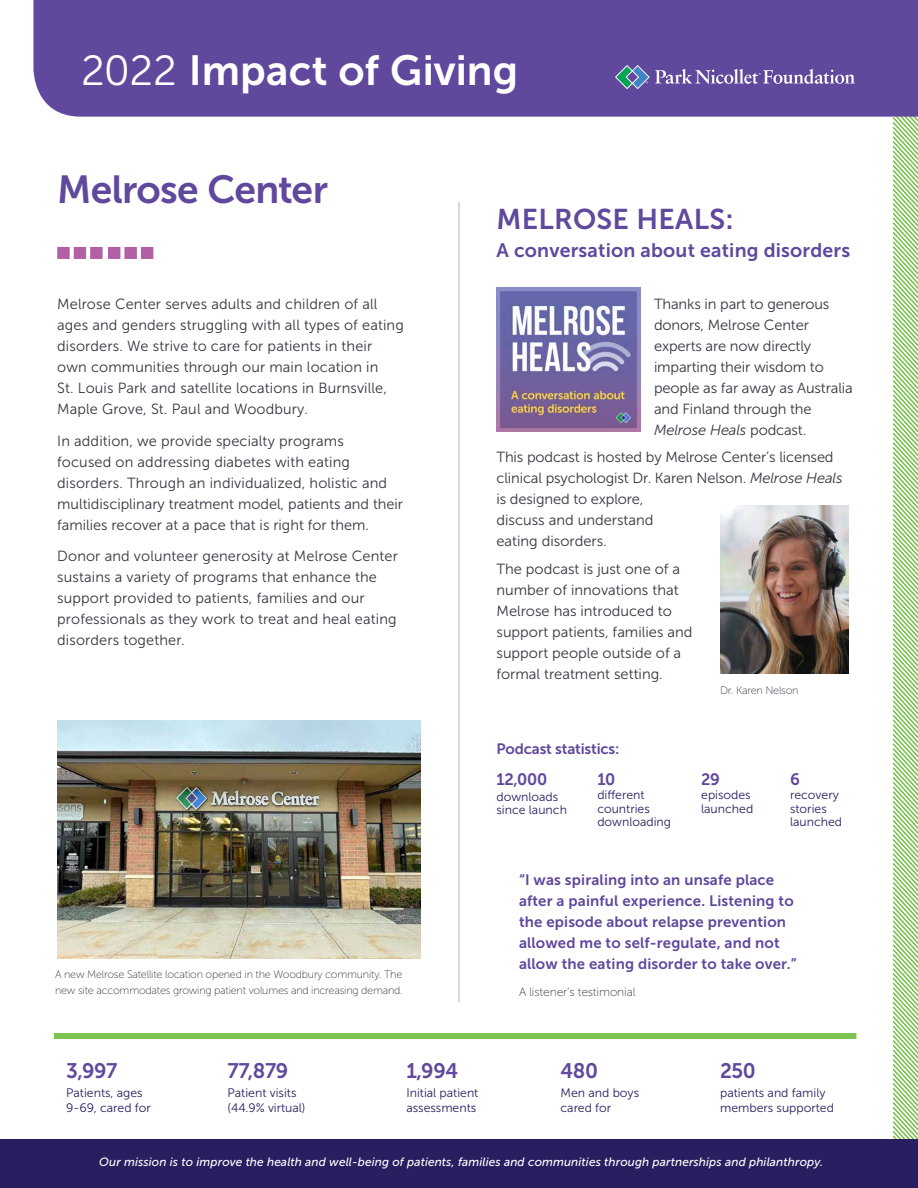
<style>
.page{position:relative;width:918px;height:1188px;background:#fff}
.page>*{position:absolute;margin:0;border:0;box-sizing:border-box;transform-origin:0 0}
.t1{font:42px "Museo Sans 700";letter-spacing:.005em;color:#fff}
.t2{font:39px "Museo Sans 700";letter-spacing:-.02em;color:#60489d}
.t3{font:28.5px "Museo Sans 700";letter-spacing:.01em;color:#60489d}
.t4{font:21px "Museo Sans 700";letter-spacing:-.02em;color:#60489d}
.t5{font:19.5px "Museo Sans 700";letter-spacing:.01em;color:#60489d}
.t6{font:16.5px "Museo Sans 700";letter-spacing:-.02em;color:#60489d}
.t7{font:15px/21px "Museo Sans 700";letter-spacing:.01em;color:#60489d}
.t8{font:15px "Museo Sans 700";letter-spacing:-.01em;color:#60489d}
.t9{font:14.7px/21px "Museo Sans 300";letter-spacing:.005em;color:#343741}
.t10{font:12.3px/13.5px "Museo Sans 300";color:#291e60}
.t11{font:italic 12px "Museo Sans 500";letter-spacing:.01em;color:#fff}
.t12{font:12px "Museo Sans 100";letter-spacing:-.01em;color:#343741}
.t13{font:10.8px/16.5px "Museo Sans 100";letter-spacing:-.02em;color:#343741}
.s1{font-family:"Museo Sans 300"}
.s2{font-style:italic}
</style>
<div class="page">
<svg style="left:892px;top:117px;width:26px;height:1022px"></svg>
<div style="left:0;top:1139px;width:918px;height:49px;background:#291e60"></div>
<div style="left:57px;top:247px;width:13px;height:12px;background:#b35fa5"></div>
<div style="left:108px;top:247px;width:12px;height:12px;background:#b35fa5"></div>
<div style="left:74px;top:247px;width:12px;height:12px;background:#b35fa5"></div>
<div style="left:124px;top:247px;width:13px;height:12px;background:#b35fa5"></div>
<div style="left:90px;top:247px;width:13px;height:12px;background:#b35fa5"></div>
<div style="left:141px;top:247px;width:12px;height:12px;background:#b35fa5"></div>
<img style="left:720px;top:505px;width:128px;height:169px">
<div style="left:33px;top:0;width:885px;height:117px;background:#60489d"></div>
<svg style="left:615px;top:65px;width:240px;height:24px;background:#776bac"></svg>
<div style="left:54px;top:1033px;width:802px;height:6px;background:#7ec352"></div>
<hr style="left:459px;top:202px;width:1px;height:800px;background:#b3b5b9">
<img style="left:57px;top:721px;width:363px;height:238px">
<img style="left:497px;top:287px;width:144px;height:144px">
<h1 class="t1" style="left:81px;top:47px;width:439px"><span class="s1">2022</span> Impact of Giving</h1>
<h2 class="t2" style="left:57px;top:168px;width:272px">Melrose Center</h2>
<p class="t9" style="left:57px;top:293px;width:348px">Melrose Center serves adults and children of all ages and genders struggling with all types of eating disorders. We strive to care for patients in their own communities through our main location in<br>St. Louis Park and satellite locations in Burnsville, Maple Grove, St. Paul and Woodbury.</p>
<p class="t9" style="left:57px;top:430px;width:347px">In addition, we provide specialty programs<br>focused on addressing diabetes with eating disorders. Through an individualized, holistic and multidisciplinary treatment model, patients and their families recover at a pace that is right for them.</p>
<p class="t9" style="left:57px;top:546px;width:342px">Donor and volunteer generosity at Melrose Center sustains a variety of programs that enhance the support provided to patients, families and our professionals as they work to treat and heal eating disorders together.</p>
<p class="t13" style="left:55px;top:966px;width:349px">A new Melrose Satellite location opened in the Woodbury community. The new site accommodates growing patient volumes and increasing demand.</p>
<h3 class="t3" style="left:496px;top:203px;width:239px">MELROSE HEALS:</h3>
<h3 class="t5" style="left:496px;top:239px;width:355px">A conversation about eating disorders</h3>
<p class="t9" style="left:654px;top:293px;width:200px">Thanks in part to generous donors, Melrose Center experts are now directly imparting their wisdom to people as far away as Australia and Finland through the<br><span class="s2">Melrose Heals</span> podcast.</p>
<p class="t9" style="left:496px;top:447px;width:348px">This podcast is hosted by Melrose Center’s licensed clinical psychologist Dr. Karen Nelson. <span class="s2">Melrose Heals </span>is designed to explore,<br>discuss and understand<br>eating disorders.</p>
<p class="t9" style="left:496px;top:558px;width:198px">The podcast is just one of a number of innovations that<br>Melrose has introduced to support patients, families and support people outside of a formal treatment setting.</p>
<p class="t13" style="left:720px;top:682px;width:80px">Dr. Karen Nelson</p>
<p class="t8" style="left:496px;top:740px;width:125px">Podcast statistics:</p>
<p class="t6" style="left:496px;top:770px;width:52px">12,000</p>
<p class="t6" style="left:597px;top:770px;width:20px">10</p>
<p class="t6" style="left:701px;top:770px;width:20px">29</p>
<p class="t6" style="left:790px;top:770px;width:11px">6</p>
<p class="t10" style="left:496px;top:790px;width:72px">downloads since launch</p>
<p class="t10" style="left:597px;top:788px;width:75px">different countries downloading</p>
<p class="t10" style="left:701px;top:788px;width:54px">episodes launched</p>
<p class="t10" style="left:790px;top:788px;width:54px">recovery stories launched</p>
<p class="t7" style="left:519px;top:869px;width:279px">“I was spiraling into an unsafe place after a painful experience. Listening to the episode about relapse prevention allowed me to self-regulate, and not allow the eating disorder to take over.”</p>
<p class="t12" style="left:519px;top:986px;width:118px">A listener’s testimonial</p>
<h3 class="t4" style="left:66px;top:1059px;width:53px">3,997</h3>
<p class="t10" style="left:66px;top:1085px;width:86px;line-height:15.3px">Patients, ages<br>9-69, cared for</p>
<h3 class="t4" style="left:228px;top:1059px;width:62px">77,879</h3>
<p class="t10" style="left:228px;top:1085px;width:79px;line-height:15.3px">Patient visits (44.9% virtual)</p>
<h3 class="t4" style="left:406px;top:1059px;width:53px">1,994</h3>
<p class="t10" style="left:406px;top:1085px;width:74px;line-height:15.5px">Initial patient assessments</p>
<h3 class="t4" style="left:561px;top:1059px;width:39px">480</h3>
<p class="t10" style="left:561px;top:1085px;width:80px;line-height:15.5px">Men and boys cared for</p>
<h3 class="t4" style="left:720px;top:1059px;width:37px">250</h3>
<p class="t10" style="left:720px;top:1085px;width:115px;line-height:15.5px">patients and family members supported</p>
<p class="t11" style="left:99px;top:1156px;width:725px">Our mission is to improve the health and well-being of patients, families and communities through partnerships and philanthropy.</p>
</div>
